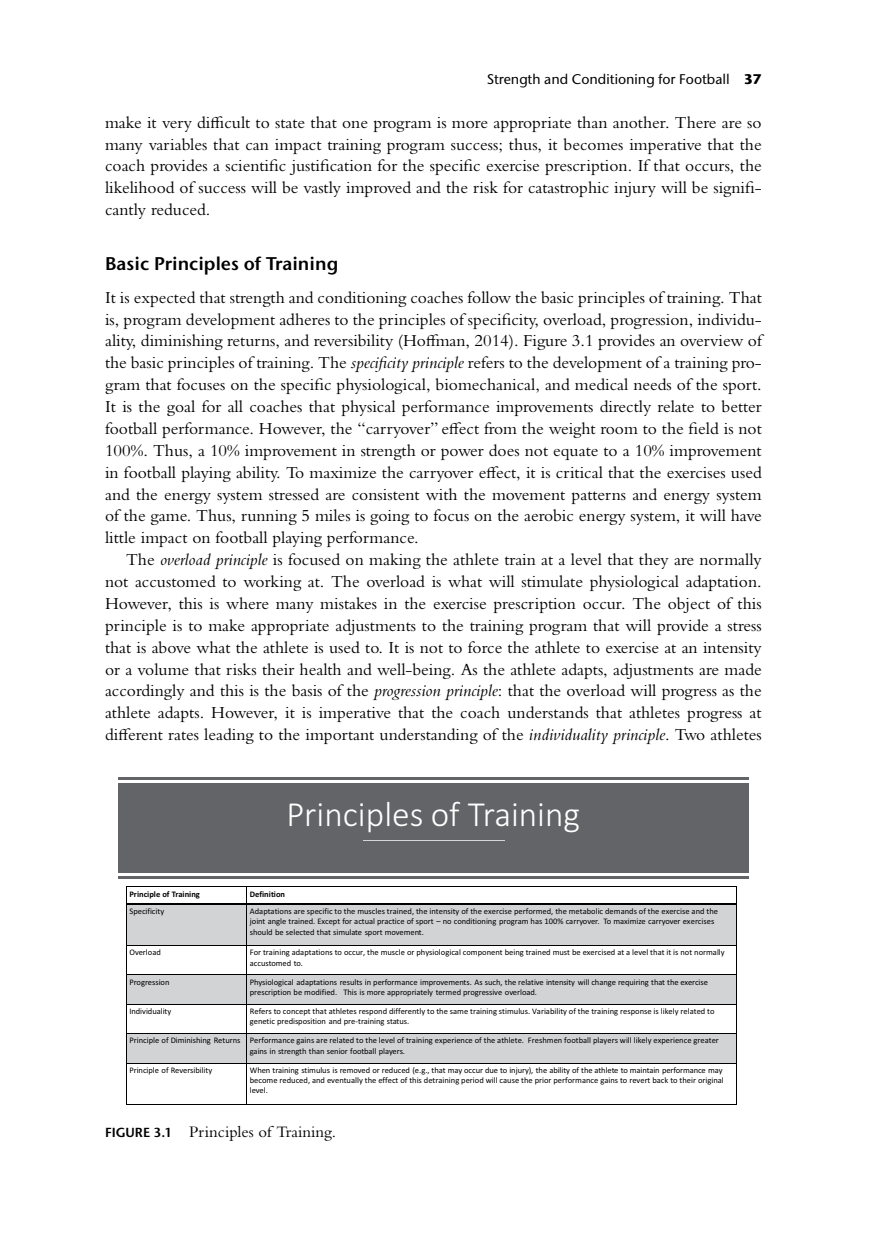
<style>
.page{position:relative;width:870px;height:1260px;background:#fff}
.page>*{position:absolute;margin:0;border:0;box-sizing:border-box;transform-origin:0 0}
.t1{font:300 35.35px "Calibri";color:#fff}
.t2{font:600 18.38px "Stone Sans ITC Pro";color:#000}
.t3{font:17.5px/21.9px "Bembo MT Pro";color:#000;text-align:justify}
.t4{font:16.62px "Bembo MT Pro";color:#000}
.t5{font:500 14px "Stone Sans ITC Pro";color:#000}
.t6{font:8.58px/10.3px "Calibri";color:#000}
.t7{font:700 8.58px "Calibri";color:#000}
.s1{font-weight:700}
.s2{font-style:italic}
.s3{font-family:"Stone Sans ITC Pro";font-weight:600;font-size:13.12px}
</style>
<div class="page">
<hr style="left:118px;top:777px;width:630px;height:2px;background:#636467">
<hr style="left:118px;top:876px;width:630px;height:3px;background:#636467">
<div style="left:126px;top:904px;width:120px;height:42px;background:#d1d3d4"></div>
<div style="left:246px;top:904px;width:490px;height:42px;background:#d1d3d4"></div>
<div style="left:126px;top:975px;width:120px;height:29px;background:#d1d3d4"></div>
<div style="left:246px;top:975px;width:490px;height:29px;background:#d1d3d4"></div>
<div style="left:126px;top:1034px;width:120px;height:29px;background:#d1d3d4"></div>
<div style="left:246px;top:1034px;width:490px;height:29px;background:#d1d3d4"></div>
<hr style="left:246px;top:887px;width:1px;height:218px;background:#000">
<hr style="left:126px;top:904px;width:610px;height:1px;background:#000">
<hr style="left:126px;top:945px;width:610px;height:1px;background:#000">
<hr style="left:126px;top:975px;width:610px;height:1px;background:#000">
<hr style="left:126px;top:1004px;width:610px;height:1px;background:#000">
<hr style="left:126px;top:1033px;width:610px;height:1px;background:#000">
<hr style="left:126px;top:1063px;width:610px;height:1px;background:#000">
<hr style="left:126px;top:887px;width:1px;height:218px;background:#000">
<hr style="left:736px;top:887px;width:1px;height:218px;background:#000">
<hr style="left:126px;top:887px;width:610px;height:1px;background:#000">
<hr style="left:126px;top:1104px;width:610px;height:1px;background:#000">
<div style="left:118px;top:783px;width:630px;height:90px;background:#636467"></div>
<hr style="left:362px;top:840px;width:142px;height:1px;background:#d4d5d7">
<p class="t5" style="left:487px;top:71px;width:276px">Strength and Conditioning for Football <span class="s1">37</span></p>
<p class="t3" style="left:105px;top:111px;width:658px">make it very difficult to state that one program is more appropriate than another. There are so many variables that can impact training program success; thus, it becomes imperative that the coach provides a scientific justification for the specific exercise prescription. If that occurs, the likelihood of success will be vastly improved and the risk for catastrophic injury will be signifi&shy;cantly reduced.</p>
<p class="t2" style="left:105px;top:252px;width:235px">Basic Principles of Training</p>
<p class="t3" style="left:105px;top:286px;width:658px">It is expected that strength and conditioning coaches follow the basic principles of training. That is, program development adheres to the principles of specificity, overload, progression, individu&shy;ality, diminishing returns, and reversibility (Hoffman, 2014). Figure 3.1 provides an overview of the basic principles of training. The <span class="s2">specificity principle</span> refers to the development of a training pro&shy;gram that focuses on the specific physiological, biomechanical, and medical needs of the sport.<br>It is the goal for all coaches that physical performance improvements directly relate to better football performance. However, the “carryover” effect from the weight room to the field is not 100%. Thus, a 10% improvement in strength or power does not equate to a 10% improvement in football playing ability. To maximize the carryover effect, it is critical that the exercises used and the energy system stressed are consistent with the movement patterns and energy system of the game. Thus, running 5 miles is going to focus on the aerobic energy system, it will have little impact on football playing performance.</p>
<p class="t3" style="left:105px;top:548px;width:658px;text-indent:21px">The <span class="s2">overload principle</span> is focused on making the athlete train at a level that they are normally not accustomed to working at. The overload is what will stimulate physiological adaptation.<br>However, this is where many mistakes in the exercise prescription occur. The object of this principle is to make appropriate adjustments to the training program that will provide a stress that is above what the athlete is used to. It is not to force the athlete to exercise at an intensity or a volume that risks their health and well-being. As the athlete adapts, adjustments are made accordingly and this is the basis of the <span class="s2">progression principle</span>: that the overload will progress as the athlete adapts. However, it is imperative that the coach understands that athletes progress at different rates leading to the important understanding of the <span class="s2">individuality principle</span>. Two athletes</p>
<h1 class="t1" style="left:286px;top:792px;width:295px">Principles of Training</h1>
<p class="t7" style="left:129px;top:888px;width:72px">Principle of Training</p>
<p class="t7" style="left:250px;top:888px;width:37px">Definition</p>
<p class="t6" style="left:129px;top:906px;width:36px">Specificity</p>
<p class="t6" style="left:250px;top:906px;width:469px">Adaptations are specific to the muscles trained, the intensity of the exercise performed, the metabolic demands of the exercise and the joint angle trained. Except for actual practice of sport – no conditioning program has 100% carryover. To maximize carryover exercises should be selected that simulate sport movement.</p>
<p class="t6" style="left:129px;top:947px;width:33px">Overload</p>
<p class="t6" style="left:250px;top:947px;width:476px">For training adaptations to occur, the muscle or physiological component being trained must be exercised at a level that it is not normally accustomed to.</p>
<p class="t6" style="left:129px;top:976px;width:42px">Progression</p>
<p class="t6" style="left:250px;top:976px;width:459px">Physiological adaptations results in performance improvements. As such, the relative intensity will change requiring that the exercise prescription be modified. This is more appropriately termed progressive overload.</p>
<p class="t6" style="left:129px;top:1006px;width:43px">Individuality</p>
<p class="t6" style="left:250px;top:1006px;width:466px">Refers to concept that athletes respond differently to the same training stimulus. Variability of the training response is likely related to genetic predisposition and pre-training status.</p>
<p class="t6" style="left:250px;top:1035px;width:470px;text-indent:-120px">Principle of Diminishing Returns Performance gains are related to the level of training experience of the athlete. Freshmen football players will likely experience greater gains in strength than senior football players.</p>
<p class="t6" style="left:129px;top:1065px;width:84px">Principle of Reversibility</p>
<p class="t6" style="left:250px;top:1065px;width:475px">When training stimulus is removed or reduced (e.g., that may occur due to injury), the ability of the athlete to maintain performance may become reduced, and eventually the effect of this detraining period will cause the prior performance gains to revert back to their original level.</p>
<p class="t4" style="left:105px;top:1122px;width:232px"><span class="s3">FIGURE 3.1</span> Principles of Training.</p>
</div>
